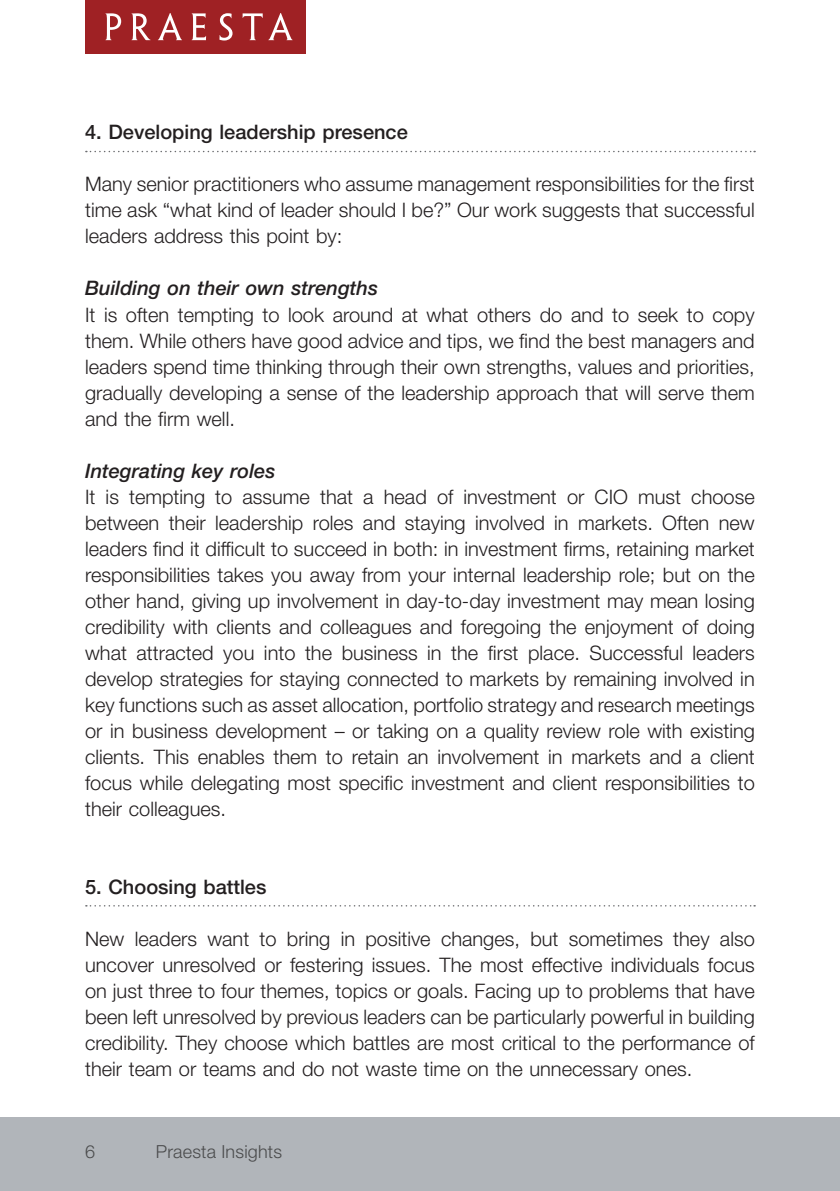
<style>
.page{position:relative;width:840px;height:1191px;background:#fff}
.page>*{position:absolute;margin:0;border:0;box-sizing:border-box;transform-origin:0 0}
.body{font:300 20px/26px "Helvetica Neue LT Std";color:#231f20;text-align:justify}
.subheads{font:500 20px "Helvetica Neue LT Std";color:#231f20}
.body-2{font:italic 500 20px "Helvetica Neue LT Std";color:#231f20}
.t1{font:300 18px "Helvetica Neue LT Std";letter-spacing:.01em;color:#4b4c4d}
</style>
<div class="page">
<div style="left:85px;top:0;width:220px;height:54px;background:#9f2124"></div>
<svg style="left:105px;top:13px;width:16px;height:27px"></svg>
<svg style="left:131px;top:13px;width:19px;height:27px"></svg>
<svg style="left:158px;top:13px;width:24px;height:27px"></svg>
<svg style="left:191px;top:13px;width:15px;height:27px"></svg>
<svg style="left:219px;top:13px;width:13px;height:28px"></svg>
<svg style="left:242px;top:13px;width:20px;height:27px"></svg>
<svg style="left:268px;top:13px;width:24px;height:27px"></svg>
<div style="left:0;top:1117px;width:839px;height:74px;background:#b1b5ba"></div>
<svg style="left:86px;top:151px;width:668px;height:1px"></svg>
<svg style="left:86px;top:905px;width:668px;height:1px"></svg>
<p class="subheads" style="left:85px;top:120px;width:324px">4. Developing leadership presence</p>
<p class="body" style="left:85px;top:171px;width:671px">Many senior practitioners who assume management responsibilities for the first time ask “what kind of leader should I be?” Our work suggests that successful leaders address this point by:</p>
<p class="body-2" style="left:85px;top:276px;width:294px">Building on their own strengths</p>
<p class="body" style="left:85px;top:301px;width:670px">It is often tempting to look around at what others do and to seek to copy them. While others have good advice and tips, we find the best managers and leaders spend time thinking through their own strengths, values and priorities, gradually developing a sense of the leadership approach that will serve them and the firm well.</p>
<p class="body-2" style="left:85px;top:458px;width:192px">Integrating key roles</p>
<p class="body" style="left:85px;top:483px;width:671px">It is tempting to assume that a head of investment or CIO must choose between their leadership roles and staying involved in markets. Often new leaders find it difficult to succeed in both: in investment firms, retaining market responsibilities takes you away from your internal leadership role; but on the other hand, giving up involvement in day-to-day investment may mean losing credibility with clients and colleagues and foregoing the enjoyment of doing what attracted you into the business in the first place. Successful leaders develop strategies for staying connected to markets by remaining involved in key functions such as asset allocation, portfolio strategy and research meetings or in business development – or taking on a quality review role with existing clients. This enables them to retain an involvement in markets and a client focus while delegating most specific investment and client responsibilities to their colleagues.</p>
<p class="subheads" style="left:85px;top:874px;width:183px">5. Choosing battles</p>
<p class="body" style="left:85px;top:925px;width:671px">New leaders want to bring in positive changes, but sometimes they also uncover unresolved or festering issues. The most effective individuals focus on just three to four themes, topics or goals. Facing up to problems that have been left unresolved by previous leaders can be particularly powerful in building credibility. They choose which battles are most critical to the performance of their team or teams and do not waste time on the unnecessary ones.</p>
<p class="t1" style="left:85px;top:1141px;width:12px">6</p>
<p class="t1" style="left:156px;top:1141px;width:128px">Praesta Insights</p>
</div>
